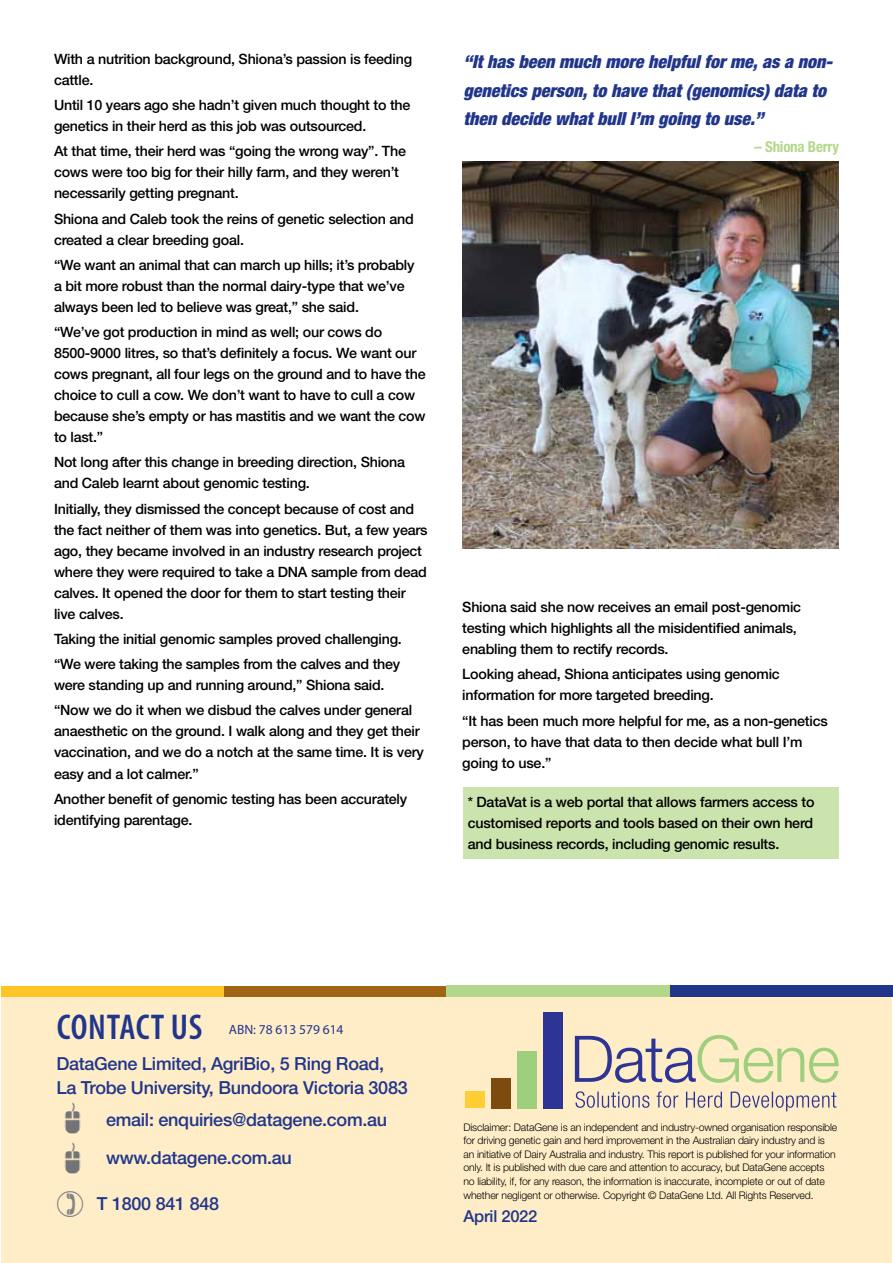
<style>
.page{position:relative;width:893px;height:1263px;background:#fff}
.page>*{position:absolute;margin:0;border:0;box-sizing:border-box;transform-origin:0 0}
.t1{font:600 condensed 36px "Myriad Pro";letter-spacing:.015em;color:#21368b}
.t2{font:500 18px/24px "Helvetica Neue LT Std";letter-spacing:-.015em;color:#21368b}
.t3{font:italic 900 condensed 18px/28.5px "HN";color:#21368b}
.t4{font:500 16.5px "Helvetica Neue LT Std";letter-spacing:-.015em;color:#21368b}
.t5{font:700 condensed 15px "HN";letter-spacing:-.015em;color:#b4d88b}
.t6{font:500 14.25px/21px "Helvetica Neue LT Std";letter-spacing:-.015em;color:#000}
.t7{font:13.5px "Myriad Pro";color:#21368b}
.t8{font:300 10.5px/13.5px "Helvetica Neue LT Std";letter-spacing:-.015em;color:#000}
</style>
<div class="page">
<div style="left:1px;top:992px;width:890px;height:271px;background:#ffedc8"></div>
<img style="left:64px;top:1142px;width:17px;height:32px">
<img style="left:64px;top:1102px;width:17px;height:32px">
<div style="left:223px;top:986px;width:223px;height:11px;background:#9e6614"></div>
<div style="left:670px;top:985px;width:223px;height:12px;background:#21368b"></div>
<div style="left:446px;top:985px;width:224px;height:12px;background:#b4d88b"></div>
<div style="left:1px;top:986px;width:222px;height:11px;background:#ffc425"></div>
<svg style="left:575px;top:1035px;width:264px;height:48px"></svg>
<svg style="left:575px;top:1091px;width:261px;height:20px"></svg>
<div style="left:492px;top:1078px;width:19px;height:30px;background:#7c4c0f"></div>
<div style="left:518px;top:1051px;width:19px;height:57px;background:#9ecf7c"></div>
<div style="left:543px;top:1012px;width:20px;height:96px;background:#2d3494"></div>
<div style="left:466px;top:1091px;width:19px;height:17px;background:#ffce35"></div>
<div style="left:463px;top:787px;width:376px;height:71px;background:#cbe3ad"></div>
<img style="left:462px;top:162px;width:377px;height:386px">
<p class="t6" style="left:54px;top:48px;width:360px">With a nutrition background, Shiona’s passion is feeding cattle.</p>
<p class="t6" style="left:54px;top:94px;width:358px">Until 10 years ago she hadn’t given much thought to the genetics in their herd as this job was outsourced.</p>
<p class="t6" style="left:54px;top:141px;width:353px">At that time, their herd was “going the wrong way”. The cows were too big for their hilly farm, and they weren’t necessarily getting pregnant.</p>
<p class="t6" style="left:54px;top:208px;width:361px">Shiona and Caleb took the reins of genetic selection and created a clear breeding goal.</p>
<p class="t6" style="left:54px;top:254px;width:362px">“We want an animal that can march up hills; it’s probably a bit more robust than the normal dairy-type that we’ve always been led to believe was great,” she said.</p>
<p class="t6" style="left:54px;top:321px;width:373px">“We’ve got production in mind as well; our cows do 8500-9000 litres, so that’s definitely a focus. We want our cows pregnant, all four legs on the ground and to have the choice to cull a cow. We don’t want to have to cull a cow because she’s empty or has mastitis and we want the cow to last.”</p>
<p class="t6" style="left:54px;top:452px;width:352px">Not long after this change in breeding direction, Shiona and Caleb learnt about genomic testing.</p>
<p class="t6" style="left:54px;top:498px;width:375px">Initially, they dismissed the concept because of cost and the fact neither of them was into genetics. But, a few years ago, they became involved in an industry research project where they were required to take a DNA sample from dead calves. It opened the door for them to start testing their live calves.</p>
<p class="t6" style="left:54px;top:626px;width:349px;line-height:25.2px">Taking the initial genomic samples proved challenging. “We were taking the samples from the calves and they</p>
<p class="t6" style="left:54px;top:672px;width:360px;line-height:25.2px">were standing up and running around,” Shiona said. “Now we do it when we disbud the calves under general</p>
<p class="t6" style="left:54px;top:721px;width:371px">anaesthetic on the ground. I walk along and they get their vaccination, and we do a notch at the same time. It is very easy and a lot calmer.”</p>
<p class="t6" style="left:54px;top:788px;width:355px">Another benefit of genomic testing has been accurately identifying parentage.</p>
<p class="t3" style="left:463px;top:47px;width:371px">“It has been much more helpful for me, as a non&shy;genetics person, to have that (genomics) data to then decide what bull I’m going to use.”</p>
<p class="t5" style="left:754px;top:137px;width:86px">– Shiona Berry</p>
<p class="t6" style="left:462px;top:596px;width:340px">Shiona said she now receives an email post-genomic testing which highlights all the misidentified animals, enabling them to rectify records.</p>
<p class="t6" style="left:462px;top:663px;width:319px">Looking ahead, Shiona anticipates using genomic information for more targeted breeding.</p>
<p class="t6" style="left:462px;top:710px;width:367px">“It has been much more helpful for me, as a non-genetics person, to have that data to then decide what bull I’m going to use.”</p>
<p class="t6" style="left:468px;top:791px;width:348px;text-align:justify">* DataVat is a web portal that allows farmers access to customised reports and tools based on their own herd and business records, including genomic results.</p>
<h1 class="t1" style="left:57px;top:1005px;width:147px">Contact Us</h1>
<p class="t7" style="left:229px;top:1021px;width:116px">ABN: 78 613 579 614</p>
<p class="t2" style="left:56px;top:1052px;width:353px">DataGene Limited, AgriBio, 5 Ring Road,<br>La Trobe University, Bundoora Victoria 3083</p>
<p class="t2" style="left:106px;top:1107px;width:283px">email: enquiries@datagene.com.au</p>
<p class="t2" style="left:106px;top:1145px;width:187px">www.datagene.com.au</p>
<p class="t2" style="left:97px;top:1191px;width:124px">T 1800 841 848</p>
<p class="t8" style="left:463px;top:1120px;width:375px">Disclaimer: DataGene is an independent and industry-owned organisation responsible for driving genetic gain and herd improvement in the Australian dairy industry and is an initiative of Dairy Australia and industry. This report is published for your information only. It is published with due care and attention to accuracy, but DataGene accepts no liability, if, for any reason, the information is inaccurate, incomplete or out of date whether negligent or otherwise. Copyright © DataGene Ltd. All Rights Reserved.</p>
<p class="t4" style="left:463px;top:1206px;width:75px">April 2022</p>
</div>
